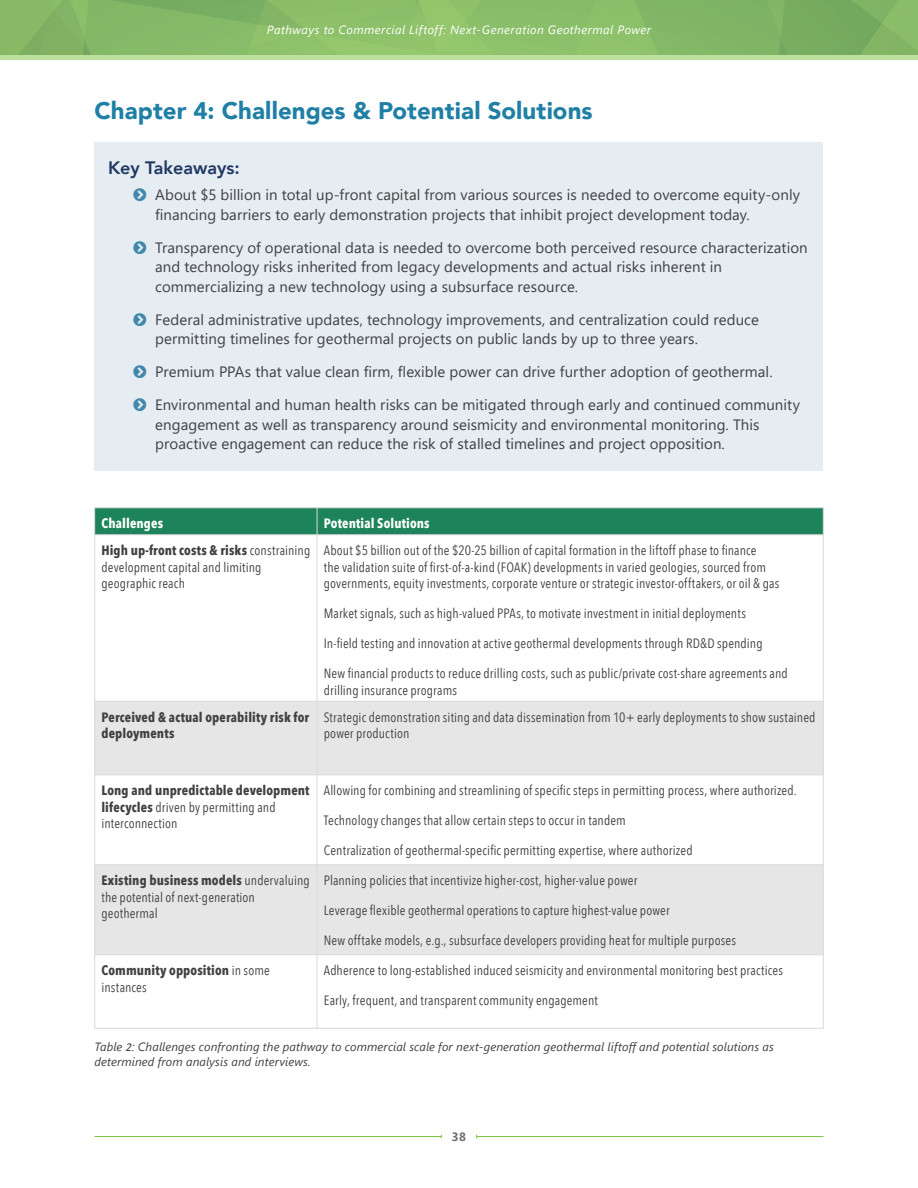
<style>
.page{position:relative;width:918px;height:1188px;background:#fff}
.page>*{position:absolute;margin:0;border:0;box-sizing:border-box;transform-origin:0 0}
.t1{font:900 24px "Avenir";letter-spacing:.005em;color:#1f7fa5}
.Key_head{font:800 18px "Avenir";color:#1f3763}
.t2{font:15px/19.5px "Segoe UI";letter-spacing:.005em;color:#414042}
.Table_text{font:13.5px/16.5px "Avenir Next Condensed";letter-spacing:.01em;color:#414042}
.Table_text-2{font:700 13.5px/16.5px "Avenir Next Condensed";letter-spacing:.01em;color:#414042}
.Table_text-3{font:700 13.5px "Avenir Next Condensed";letter-spacing:.01em;color:#fff}
.t3{font:italic 12px/15px "Segoe UI";letter-spacing:.01em;color:#414042}
.t4{font:italic 12px "Segoe UI";letter-spacing:.04em;color:#fff}
.t5{font:700 12px "Segoe UI";color:#6d6e71}
.s1{font-weight:700}
.s2{font-weight:400}
.s3{font-family:"Calibri"}
</style>
<div class="page">
<img style="left:0;top:0;width:918px;height:55px">
<hr style="left:477px;top:1136px;width:346px;height:1px;background:#7cc242">
<hr style="left:94px;top:1136px;width:347px;height:1px;background:#7cc242">
<hr style="left:0;top:55px;width:918px;height:4px;background:#bde0a0">
<div style="left:94px;top:143px;width:730px;height:328px;background:#e5edf2"></div>
<svg style="left:95px;top:702px;width:728px;height:253px;fill:#e7e6e6"></svg>
<svg style="left:94px;top:508px;width:730px;height:27px;background:#248660"></svg>
<hr style="left:94px;top:535px;width:223px;height:1px;background:#d9d9d9">
<hr style="left:94px;top:535px;width:1px;height:166px;background:#d9d9d9">
<hr style="left:317px;top:535px;width:507px;height:1px;background:#d9d9d9">
<hr style="left:317px;top:535px;width:1px;height:166px;background:#d9d9d9">
<hr style="left:823px;top:535px;width:1px;height:166px;background:#d9d9d9">
<hr style="left:94px;top:701px;width:223px;height:1px;background:#d9d9d9">
<hr style="left:94px;top:701px;width:1px;height:74px;background:#d9d9d9">
<hr style="left:317px;top:701px;width:507px;height:1px;background:#d9d9d9">
<hr style="left:317px;top:701px;width:1px;height:74px;background:#d9d9d9">
<hr style="left:823px;top:701px;width:1px;height:74px;background:#d9d9d9">
<hr style="left:94px;top:775px;width:223px;height:1px;background:#d9d9d9">
<hr style="left:94px;top:775px;width:1px;height:90px;background:#d9d9d9">
<hr style="left:317px;top:775px;width:507px;height:1px;background:#d9d9d9">
<hr style="left:317px;top:775px;width:1px;height:90px;background:#d9d9d9">
<hr style="left:823px;top:775px;width:1px;height:90px;background:#d9d9d9">
<hr style="left:94px;top:865px;width:223px;height:1px;background:#d9d9d9">
<hr style="left:94px;top:865px;width:1px;height:90px;background:#d9d9d9">
<hr style="left:317px;top:865px;width:507px;height:1px;background:#d9d9d9">
<hr style="left:317px;top:865px;width:1px;height:90px;background:#d9d9d9">
<hr style="left:823px;top:865px;width:1px;height:90px;background:#d9d9d9">
<hr style="left:94px;top:955px;width:223px;height:1px;background:#d9d9d9">
<hr style="left:94px;top:955px;width:1px;height:73px;background:#d9d9d9">
<hr style="left:317px;top:955px;width:507px;height:1px;background:#d9d9d9">
<hr style="left:317px;top:955px;width:1px;height:73px;background:#d9d9d9">
<hr style="left:823px;top:955px;width:1px;height:73px;background:#d9d9d9">
<hr style="left:94px;top:1028px;width:223px;height:1px;background:#d9d9d9">
<hr style="left:317px;top:1028px;width:507px;height:1px;background:#d9d9d9">
<p class="t4" style="left:267px;top:19px;width:386px">Pathways to Commercial Liftoff: Next-Generation Geothermal Power</p>
<h1 class="t1" style="left:94px;top:90px;width:500px">Chapter 4: Challenges &amp; Potential Solutions</h1>
<p class="Key_head" style="left:108px;top:154px;width:133px">Key Takeaways:</p>
<p class="t2" style="left:155px;top:184px;width:646px">About $5 billion in total up-front capital from various sources is needed to overcome equity-only financing barriers to early demonstration projects that inhibit project development today.</p>
<p class="t2" style="left:155px;top:236px;width:654px">Transparency of operational data is needed to overcome both perceived resource characterization and technology risks inherited from legacy developments and actual risks inherent in commercializing a new technology using a subsurface resource.</p>
<p class="t2" style="left:155px;top:308px;width:605px">Federal administrative updates, technology improvements, and centralization could reduce permitting timelines for geothermal projects on public lands by up to three years.</p>
<p class="t2" style="left:155px;top:361px;width:619px">Premium PPAs that value clean firm, flexible power can drive further adoption of geothermal.</p>
<p class="t2" style="left:155px;top:394px;width:646px">Environmental and human health risks can be mitigated through early and continued community engagement as well as transparency around seismicity and environmental monitoring. This proactive engagement can reduce the risk of stalled timelines and project opposition.</p>
<p class="Table_text-3" style="left:101px;top:515px;width:63px">Challenges</p>
<p class="Table_text-3" style="left:324px;top:515px;width:107px">Potential Solutions</p>
<p class="Table_text" style="left:101px;top:541px;width:210px"><span class="s1">High up-front costs &amp; risks</span> constraining development capital and limiting geographic reach</p>
<p class="Table_text" style="left:324px;top:541px;width:457px">About $5 billion out of the $20-25 billion of capital formation in the liftoff phase to finance<br>the validation suite of first-of-a-kind (FOAK) developments in varied geologies, sourced from governments, equity investments, corporate venture or strategic investor-offtakers, or oil &amp; gas</p>
<p class="Table_text" style="left:324px;top:604px;width:424px">Market signals, such as high-valued PPAs, to motivate investment in initial deployments</p>
<p class="Table_text" style="left:324px;top:634px;width:440px">In-field testing and innovation at active geothermal developments through RD&amp;D spending</p>
<p class="Table_text" style="left:324px;top:664px;width:466px">New financial products to reduce drilling costs, such as public/private cost-share agreements and drilling insurance programs</p>
<p class="Table_text-2" style="left:101px;top:708px;width:209px">Perceived &amp; actual operability risk for deployments</p>
<p class="Table_text" style="left:324px;top:708px;width:493px">Strategic demonstration siting and data dissemination from 10+ early deployments to show sustained power production</p>
<p class="Table_text-2" style="left:101px;top:782px;width:210px">Long and unpredictable development lifecycles <span class="s2">driven by permitting and interconnection</span></p>
<p class="Table_text" style="left:324px;top:781px;width:475px">Allowing for combining and streamlining of specific steps in permitting process, where authorized.</p>
<p class="Table_text" style="left:324px;top:811px;width:304px">Technology changes that allow certain steps to occur in tandem</p>
<p class="Table_text" style="left:324px;top:841px;width:370px">Centralization of geothermal-specific permitting expertise, where authorized</p>
<p class="Table_text" style="left:101px;top:871px;width:210px"><span class="s1">Existing business models</span> undervaluing the potential of next-generation geothermal</p>
<p class="Table_text" style="left:324px;top:871px;width:315px">Planning policies that incentivize higher-cost, higher-value power</p>
<p class="Table_text" style="left:324px;top:901px;width:347px">Leverage flexible geothermal operations to capture highest-value power</p>
<p class="Table_text" style="left:324px;top:931px;width:414px">New offtake models, e.g., subsurface developers providing heat for multiple purposes</p>
<p class="Table_text-2" style="left:101px;top:962px;width:170px">Community opposition <span class="s2">in some instances</span></p>
<p class="Table_text" style="left:324px;top:961px;width:461px">Adherence to long-established induced seismicity and environmental monitoring best practices</p>
<p class="Table_text" style="left:324px;top:991px;width:276px">Early, frequent, and transparent community engagement</p>
<p class="t3" style="left:94px;top:1037px;width:681px">Table <span class="s3">2</span>: Challenges confronting the pathway to commercial scale for next-generation geothermal liftoff and potential solutions as determined from analysis and interviews.</p>
<p class="t5" style="left:452px;top:1125px;width:16px">38</p>
</div>
